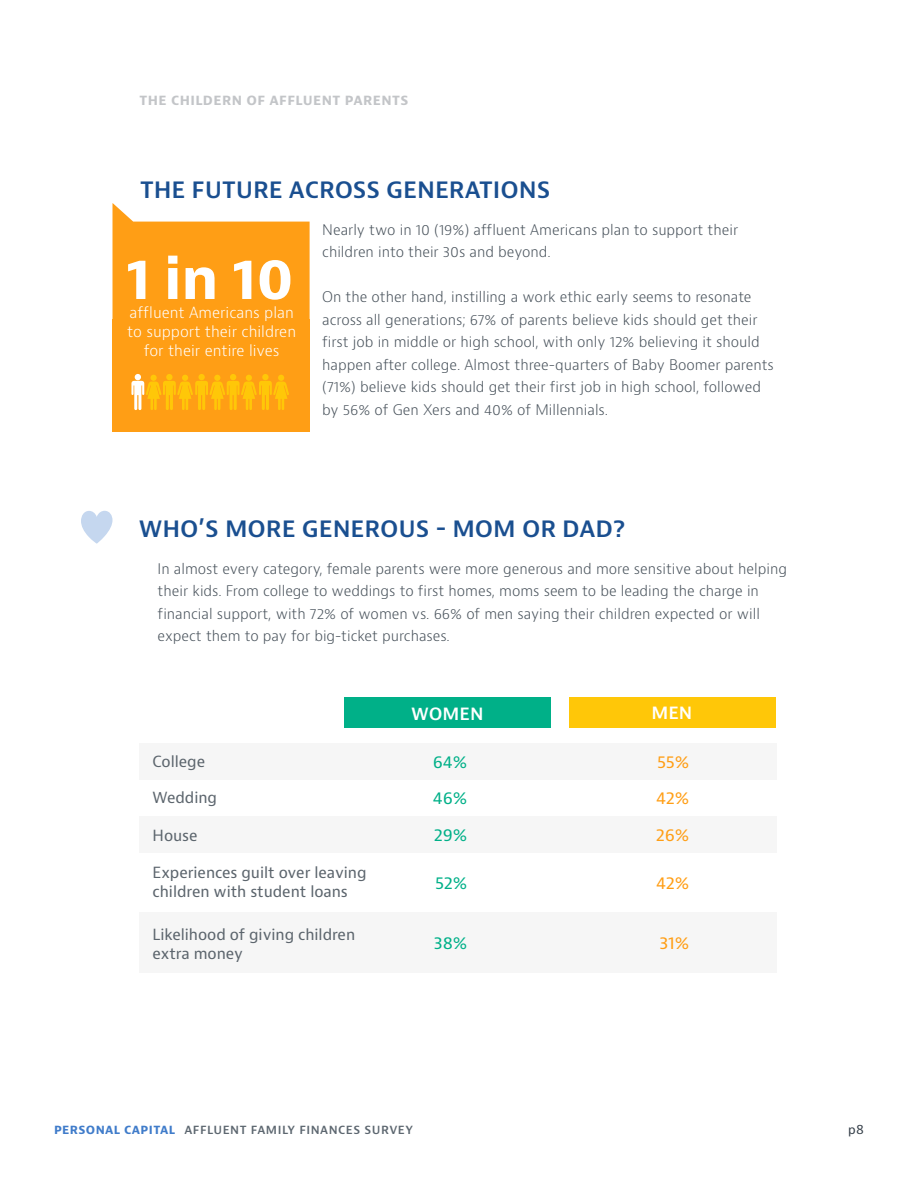
<style>
.page{position:relative;width:918px;height:1188px;background:#fff}
.page>*{position:absolute;margin:0;border:0;box-sizing:border-box;transform-origin:0 0}
.t1{font:700 55.65px "Bernino Sans";color:#fff}
.t2{font:600 24px "Bernino Sans";letter-spacing:-.005em;color:#1a4f90}
.t3{font:600 18px "Bernino Sans";letter-spacing:-.005em;color:#fff}
.t4{font:16.8px/36.3px "Bernino Sans";color:#00b088;text-align:justify}
.t5{font:16.8px/36.3px "Bernino Sans";color:#ff9e15;text-align:justify}
.t6{font:15px/19px "Bernino Sans";letter-spacing:-.005em;color:#5c656d}
.t7{font:300 15px/18.6px "Bernino Sans";color:#fff;text-align:center}
.t8{font:300 14.25px/22.5px "Bernino Sans";color:#47515a}
.t9{font:700 13.5px "Bernino Sans";letter-spacing:.03em;color:#c3c5c8}
.t10{font:600 12px "Bernino Sans";letter-spacing:.04em;color:#5d6770}
.t11{font:12px "Bernino Sans";color:#343e48}
.s1{font-weight:700;color:#407cca}
</style>
<div class="page">
<div style="left:344px;top:698px;width:207px;height:30px;background:#00b088"></div>
<div style="left:569px;top:698px;width:206px;height:30px;background:#ffc708"></div>
<div style="left:139px;top:816px;width:637px;height:36px;background:#f6f6f6"></div>
<div style="left:139px;top:743px;width:637px;height:37px;background:#f6f6f6"></div>
<div style="left:139px;top:913px;width:637px;height:60px;background:#f6f6f6"></div>
<svg style="left:81px;top:511px;width:32px;height:33px"></svg>
<svg style="left:112px;top:203px;width:198px;height:116px;background:#ffad39"></svg>
<div style="left:112px;top:319px;width:198px;height:113px;background:#ff9e15"></div>
<svg style="left:131px;top:374px;width:158px;height:36px"></svg>
<p class="t9" style="left:140px;top:92px;width:271px">THE CHILDERN OF AFFLUENT PARENTS</p>
<h2 class="t2" style="left:140px;top:174px;width:412px">THE FUTURE ACROSS GENERATIONS</h2>
<h1 class="t1" style="left:126px;top:243px;width:169px">1 in 10</h1>
<p class="t7" style="left:127px;top:304px;width:170px">affluent Americans plan to support their children for their entire lives</p>
<p class="t8" style="left:322px;top:219px;width:418px">Nearly two in 10 (19%) affluent Americans plan to support their children into their 30s and beyond.</p>
<p class="t8" style="left:322px;top:286px;width:453px">On the other hand, instilling a work ethic early seems to resonate across all generations; 67% of parents believe kids should get their first job in middle or high school, with only 12% believing it should happen after college. Almost three-quarters of Baby Boomer parents (71%) believe kids should get their first job in high school, followed by 56% of Gen Xers and 40% of Millennials.</p>
<h2 class="t2" style="left:139px;top:513px;width:488px">WHO’S MORE GENEROUS - MOM OR DAD?</h2>
<p class="t8" style="left:158px;top:558px;width:631px">In almost every category, female parents were more generous and more sensitive about helping their kids. From college to weddings to first homes, moms seem to be leading the charge in financial support, with 72% of women vs. 66% of men saying their children expected or will expect them to pay for big-ticket purchases.</p>
<p class="t6" style="left:153px;top:752px;width:54px">College</p>
<p class="t6" style="left:153px;top:788px;width:66px">Wedding</p>
<p class="t6" style="left:153px;top:826px;width:47px">House</p>
<p class="t6" style="left:153px;top:863px;width:215px">Experiences guilt over leaving children with student loans</p>
<p class="t3" style="left:411px;top:702px;width:74px">WOMEN</p>
<p class="t3" style="left:652px;top:701px;width:42px">MEN</p>
<p class="t4" style="left:433px;top:744px;width:36px">64% 46% 29%</p>
<p class="t4" style="left:435px;top:865px;width:34px">52%</p>
<p class="t5" style="left:656px;top:744px;width:35px">55% 42% 26%</p>
<p class="t5" style="left:656px;top:865px;width:35px">42%</p>
<p class="t6" style="left:153px;top:925px;width:204px">Likelihood of giving children extra money</p>
<p class="t4" style="left:434px;top:925px;width:35px">38%</p>
<p class="t5" style="left:660px;top:925px;width:31px">31%</p>
<p class="t10" style="left:54px;top:1122px;width:361px"><span class="s1">PERSONAL CAPITAL</span> AFFLUENT FAMILY FINANCES SURVEY</p>
<p class="t11" style="left:848px;top:1122px;width:17px">p8</p>
</div>
